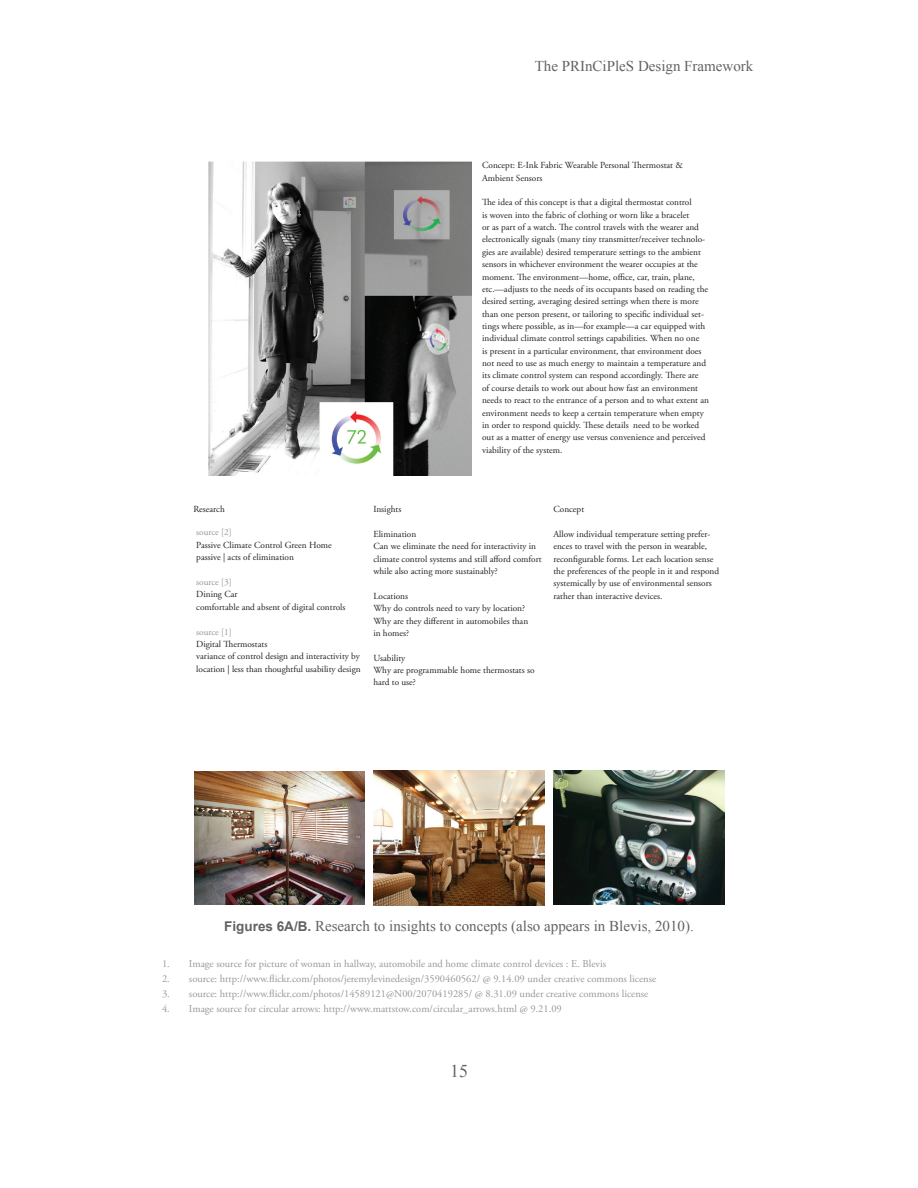
<style>
.page{position:relative;width:918px;height:1188px;background:#fff}
.page>*{position:absolute;margin:0;border:0;box-sizing:border-box;transform-origin:0 0}
.t1{font:18px "Times New Roman";color:#636366}
.t2{font:15px "Times New Roman";color:#636366}
.t3{font:10.5px "Adobe Garamond Pro";color:#96989b}
.t4{font:9.3px/12.3px "Adobe Garamond Pro";color:#231f20}
.t5{font:9.3px "Adobe Garamond Pro";color:#939598}
.s1{font-family:"Arial";font-weight:700;font-size:13.5px}
</style>
<div class="page">
<img style="left:209px;top:162px;width:263px;height:314px">
<img style="left:194px;top:771px;width:170px;height:134px">
<img style="left:553px;top:770px;width:172px;height:135px">
<img style="left:373px;top:771px;width:172px;height:134px">
<h2 class="t2" style="left:535px;top:56px;width:220px">The PRInCiPleS Design Framework</h2>
<p class="t4" style="left:482px;top:160px;width:202px">Concept: E-Ink Fabric Wearable Personal Thermostat &amp;<br>Ambient Sensors</p>
<p class="t4" style="left:482px;top:197px;width:228px">The idea of this concept is that a digital thermostat control<br>is woven into the fabric of clothing or worn like a bracelet<br>or as part of a watch. The control travels with the wearer and electronically signals (many tiny transmitter/receiver technolo&shy;gies are available) desired temperature settings to the ambient sensors in whichever environment the wearer occupies at the moment. The environment—home, office, car, train, plane, etc.—adjusts to the needs of its occupants based on reading the desired setting, averaging desired settings when there is more than one person present, or tailoring to specific individual set&shy;tings where possible, as in—for example—a car equipped with individual climate control settings capabilities. When no one<br>is present in a particular environment, that environment does not need to use as much energy to maintain a temperature and its climate control system can respond accordingly. There are<br>of course details to work out about how fast an environment needs to react to the entrance of a person and to what extent an environment needs to keep a certain temperature when empty in order to respond quickly. These details need to be worked out as a matter of energy use versus convenience and perceived viability of the system.</p>
<p class="t4" style="left:193px;top:503px;width:33px">Research</p>
<p class="t5" style="left:196px;top:527px;width:37px">source [2]</p>
<p class="t4" style="left:196px;top:539px;width:137px">Passive Climate Control Green Home passive | acts of elimination</p>
<p class="t5" style="left:196px;top:576px;width:37px">source [3]</p>
<p class="t4" style="left:196px;top:589px;width:151px">Dining Car<br>comfortable and absent of digital controls</p>
<p class="t5" style="left:196px;top:626px;width:37px">source [1]</p>
<p class="t4" style="left:196px;top:638px;width:166px">Digital Thermostats<br>variance of control design and interactivity by location | less than thoughtful usability design</p>
<p class="t4" style="left:373px;top:503px;width:30px">Insights</p>
<p class="t4" style="left:373px;top:528px;width:170px">Elimination<br>Can we eliminate the need for interactivity in climate control systems and still afford comfort while also acting more sustainably?</p>
<p class="t4" style="left:373px;top:590px;width:156px">Locations<br>Why do controls need to vary by location?<br>Why are they different in automobiles than in homes?</p>
<p class="t4" style="left:373px;top:652px;width:163px">Usability<br>Why are programmable home thermostats so hard to use?</p>
<p class="t4" style="left:553px;top:503px;width:32px">Concept</p>
<p class="t4" style="left:553px;top:528px;width:167px">Allow individual temperature setting prefer&shy;ences to travel with the person in wearable, reconfigurable forms. Let each location sense the preferences of the people in it and respond systemically by use of environmental sensors rather than interactive devices.</p>
<h2 class="t2" style="left:224px;top:916px;width:471px"><span class="s1">Figures 6A/B.</span> Research to insights to concepts (also appears in Blevis, 2010).</h2>
<p class="t3" style="left:162px;top:957px;width:446px">1. Image source for picture of woman in hallway, automobile and home climate control devices : E. Blevis</p>
<p class="t3" style="left:162px;top:972px;width:496px">2. source: http://www.flickr.com/photos/jeremylevinedesign/3590460562/ @ 9.14.09 under creative commons license</p>
<p class="t3" style="left:162px;top:987px;width:488px">3. source: http://www.flickr.com/photos/14589121@N00/2070419285/ @ 8.31.09 under creative commons license</p>
<p class="t3" style="left:162px;top:1002px;width:401px">4. Image source for circular arrows: http://www.mattstow.com/circular_arrows.html @ 9.21.09</p>
<h1 class="t1" style="left:450px;top:1059px;width:19px">15</h1>
</div>
